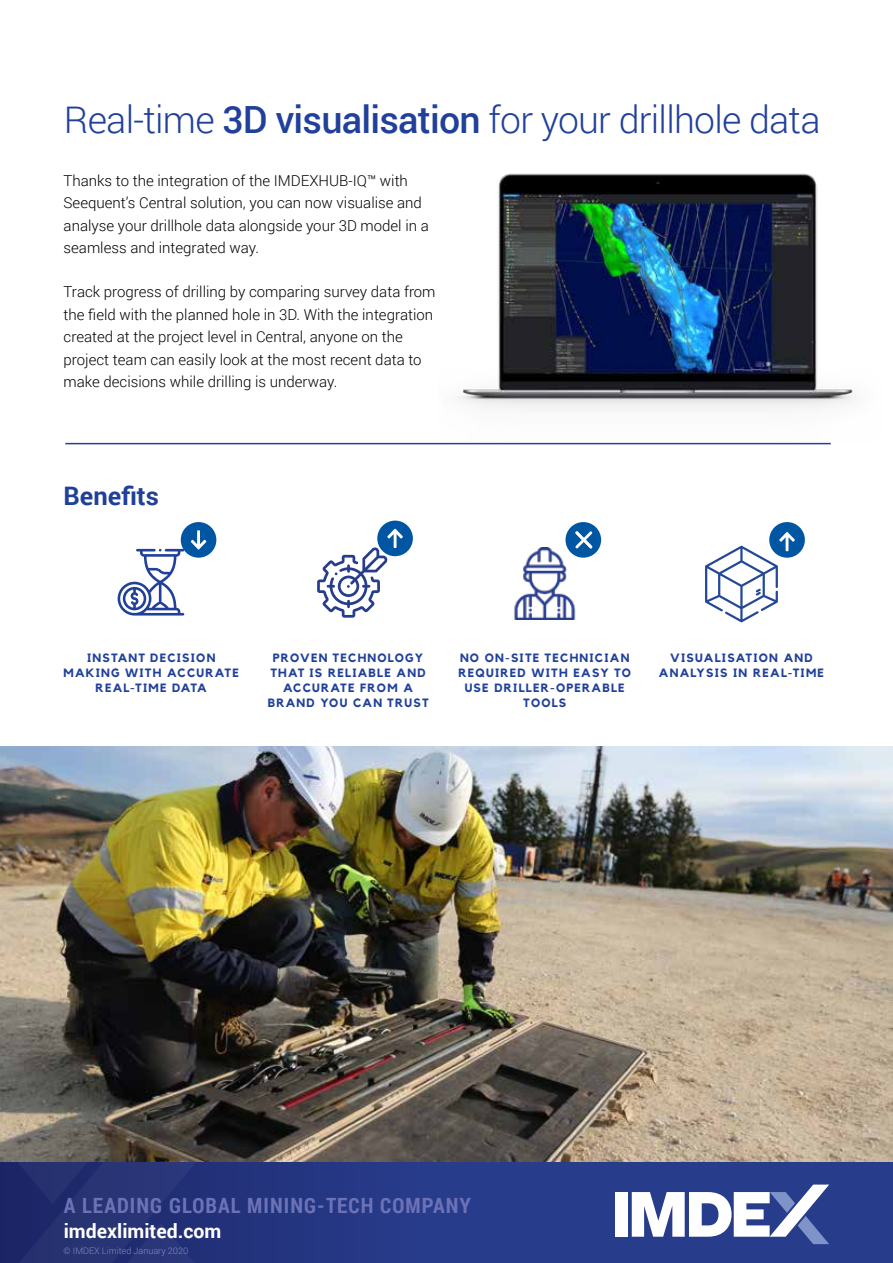
<style>
.page{position:relative;width:893px;height:1263px;background:#fff}
.page>*{position:absolute;margin:0;border:0;box-sizing:border-box;transform-origin:0 0}
.t1{font:300 37.5px "Roboto";letter-spacing:-.02em;color:#21409a}
.t2{font:700 25.5px "Roboto";color:#21409a}
.t3{font:700 21px "Roboto Condensed";letter-spacing:.05em;color:#6c72b6}
.t4{font:700 19.5px "Roboto";color:#fff}
.t5{font:300 15px/22.5px "Roboto";color:#000}
.t6{font:700 12px/15px "Kollektif";letter-spacing:.1em;color:#21409a;text-align:center}
.t7{font:300 9px "Roboto";color:#8689c3}
.s1{font-weight:500}
</style>
<div class="page">
<svg style="left:0;top:1161px;width:893px;height:102px;background:#283a87"></svg>
<div style="left:615px;top:1192px;width:12px;height:45px;background:#fff"></div>
<svg style="left:632px;top:1184px;width:197px;height:60px"></svg>
<svg style="left:8px;top:1161px;width:197px;height:102px;background:#253071"></svg>
<div style="left:377px;top:521px;width:36px;height:35px;background:#0056a2;border-radius:50%"></div>
<svg style="left:317px;top:529px;width:86px;height:89px"></svg>
<div style="left:769px;top:522px;width:36px;height:36px;background:#0056a2;border-radius:50%"></div>
<svg style="left:118px;top:549px;width:66px;height:66px"></svg>
<div style="left:181px;top:522px;width:35px;height:36px;background:#0056a2;border-radius:50%"></div>
<svg style="left:191px;top:530px;width:15px;height:19px"></svg>
<img style="left:0;top:746px;width:893px;height:415px">
<img style="left:514px;top:547px;width:62px;height:72px">
<div style="left:565px;top:522px;width:36px;height:36px;background:#0056a2;border-radius:50%"></div>
<svg style="left:575px;top:531px;width:17px;height:17px"></svg>
<img style="left:422px;top:173px;width:432px;height:272px">
<hr style="left:65px;top:443px;width:766px;height:1px;background:#21409a">
<svg style="left:705px;top:532px;width:90px;height:90px"></svg>
<h1 class="t1" style="left:64px;top:94px;width:758px">Real-time <span class="s1">3D visualisation</span> for your drillhole data</h1>
<p class="t5" style="left:64px;top:169px;width:367px">Thanks to the integration of the IMDEXHUB-IQ™ with Seequent’s Central solution, you can now visualise and analyse your drillhole data alongside your 3D model in a seamless and integrated way.</p>
<p class="t5" style="left:64px;top:280px;width:373px">Track progress of drilling by comparing survey data from the field with the planned hole in 3D. With the integration created at the project level in Central, anyone on the project team can easily look at the most recent data to make decisions while drilling is underway.</p>
<h2 class="t2" style="left:64px;top:478px;width:97px">Benefits</h2>
<p class="t6" style="left:64px;top:650px;width:177px">INSTANT DECISION<br>MAKING WITH ACCURATE<br>REAL-TIME DATA</p>
<p class="t6" style="left:268px;top:650px;width:163px">PROVEN TECHNOLOGY<br>THAT IS RELIABLE AND<br>ACCURATE FROM A<br>BRAND YOU CAN TRUST</p>
<p class="t6" style="left:458px;top:650px;width:174px">NO ON-SITE TECHNICIAN<br>REQUIRED WITH EASY TO<br>USE DRILLER-OPERABLE<br>TOOLS</p>
<p class="t6" style="left:659px;top:650px;width:167px">VISUALISATION AND<br>ANALYSIS IN REAL-TIME</p>
<h3 class="t3" style="left:64px;top:1190px;width:409px">A LEADING GLOBAL MINING-TECH COMPANY</h3>
<h3 class="t4" style="left:64px;top:1217px;width:159px">imdexlimited.com</h3>
<p class="t7" style="left:64px;top:1244px;width:126px">© IMDEX Limited January 2020</p>
</div>
